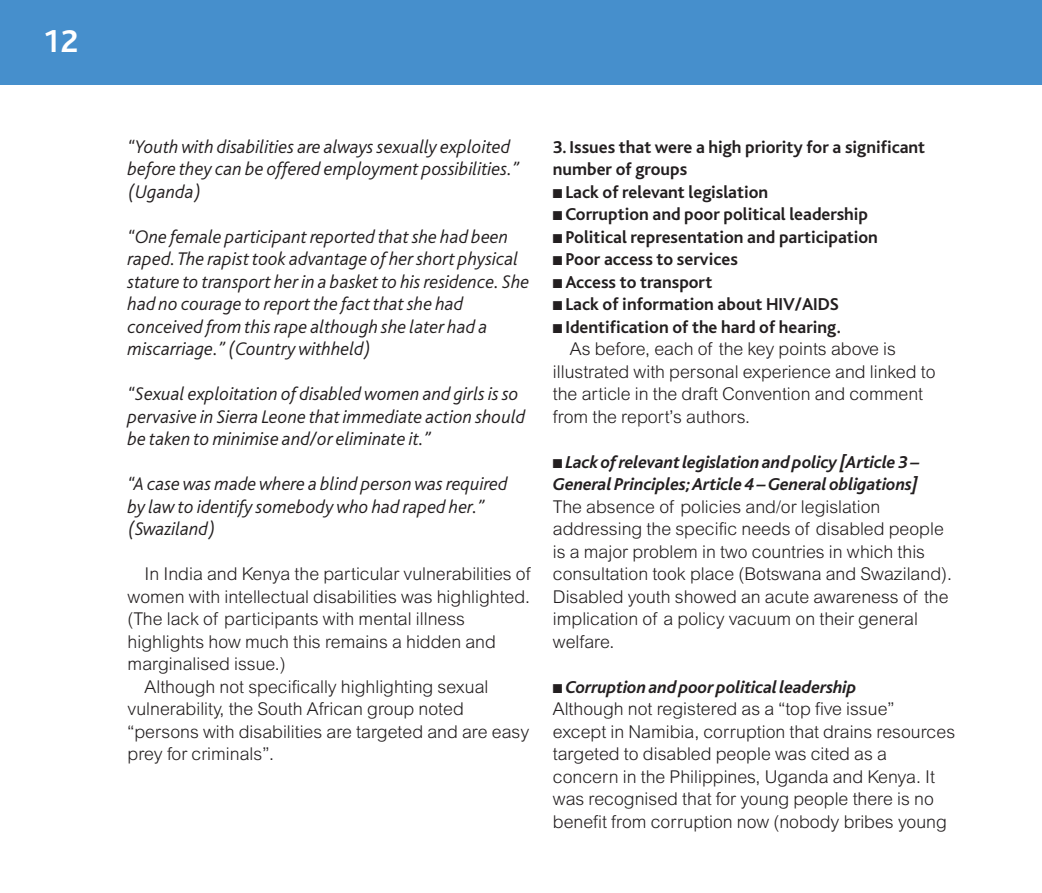
<style>
.page{position:relative;width:1042px;height:893px;background:#fff}
.page>*{position:absolute;margin:0;border:0;box-sizing:border-box;transform-origin:0 0}
.t1{font:700 33px "Bliss";color:#fff}
.t2{font:italic 300 19.2px/22.5px "Bliss";color:#231f20}
.t3{font:700 18px/22.5px "Bliss";color:#231f20}
.t4{font:italic 700 18px/22.5px "Bliss";letter-spacing:-.005em;color:#231f20}
.t5{font:300 17.7px/22.5px "Arial";color:#231f20}
</style>
<div class="page">
<div style="left:0;top:0;width:1042px;height:85px;background:#468fcc"></div>
<h1 class="t1" style="left:43px;top:28px;width:37px">12</h1>
<p class="t2" style="left:128px;top:137px;width:393px">“Youth with disabilities are always sexually exploited before they can be offered employment possibilities.” (Uganda)</p>
<p class="t2" style="left:128px;top:227px;width:403px">“One female participant reported that she had been raped. The rapist took advantage of her short physical stature to transport her in a basket to his residence. She had no courage to report the fact that she had conceived from this rape although she later had a miscarriage.” (Country withheld)</p>
<p class="t2" style="left:128px;top:384px;width:399px">“Sexual exploitation of disabled women and girls is so pervasive in Sierra Leone that immediate action should be taken to minimise and/or eliminate it.”</p>
<p class="t2" style="left:128px;top:474px;width:382px">“A case was made where a blind person was required by law to identify somebody who had raped her.” (Swaziland)</p>
<p class="t5" style="left:145px;top:565px;width:387px">In India and Kenya the particular vulnerabilities of</p>
<p class="t5" style="left:128px;top:587px;width:404px">women with intellectual disabilities was highlighted.</p>
<p class="t5" style="left:128px;top:610px;width:339px">(The lack of participants with mental illness</p>
<p class="t5" style="left:128px;top:632px;width:370px">highlights how much this remains a hidden and</p>
<p class="t5" style="left:128px;top:655px;width:160px">marginalised issue.)</p>
<p class="t5" style="left:145px;top:677px;width:345px">Although not specifically highlighting sexual</p>
<p class="t5" style="left:128px;top:700px;width:338px">vulnerability, the South African group noted</p>
<p class="t5" style="left:128px;top:722px;width:403px">“persons with disabilities are targeted and are easy</p>
<p class="t5" style="left:128px;top:745px;width:148px">prey for criminals”.</p>
<p class="t3" style="left:553px;top:137px;width:374px">3. Issues that were a high priority for a significant number of groups</p>
<p class="t3" style="left:553px;top:182px;width:217px">■ Lack of relevant legislation</p>
<p class="t3" style="left:553px;top:205px;width:317px">■ Corruption and poor political leadership</p>
<p class="t3" style="left:553px;top:227px;width:327px">■ Political representation and participation</p>
<p class="t3" style="left:553px;top:250px;width:186px">■ Poor access to services</p>
<p class="t3" style="left:553px;top:272px;width:161px">■ Access to transport</p>
<p class="t3" style="left:553px;top:295px;width:287px">■ Lack of information about HIV/AIDS</p>
<p class="t3" style="left:553px;top:317px;width:289px">■ Identification of the hard of hearing.</p>
<p class="t5" style="left:553px;top:340px;width:384px;text-indent:17px">As before, each of the key points above is illustrated with personal experience and linked to the article in the draft Convention and comment from the report’s authors.</p>
<p class="t4" style="left:553px;top:452px;width:368px">■ Lack of relevant legislation and policy [Article 3 –<br>General Principles;Article 4 – General obligations]</p>
<p class="t5" style="left:553px;top:497px;width:400px">The absence of policies and/or legislation addressing the specific needs of disabled people is a major problem in two countries in which this consultation took place (Botswana and Swaziland).<br>Disabled youth showed an acute awareness of the implication of a policy vacuum on their general welfare.</p>
<p class="t4" style="left:553px;top:677px;width:305px">■ Corruption and poor political leadership</p>
<p class="t5" style="left:553px;top:700px;width:404px">Although not registered as a “top five issue”<br>except in Namibia, corruption that drains resources targeted to disabled people was cited as a concern in the Philippines, Uganda and Kenya. It was recognised that for young people there is no benefit from corruption now (nobody bribes young</p>
</div>
